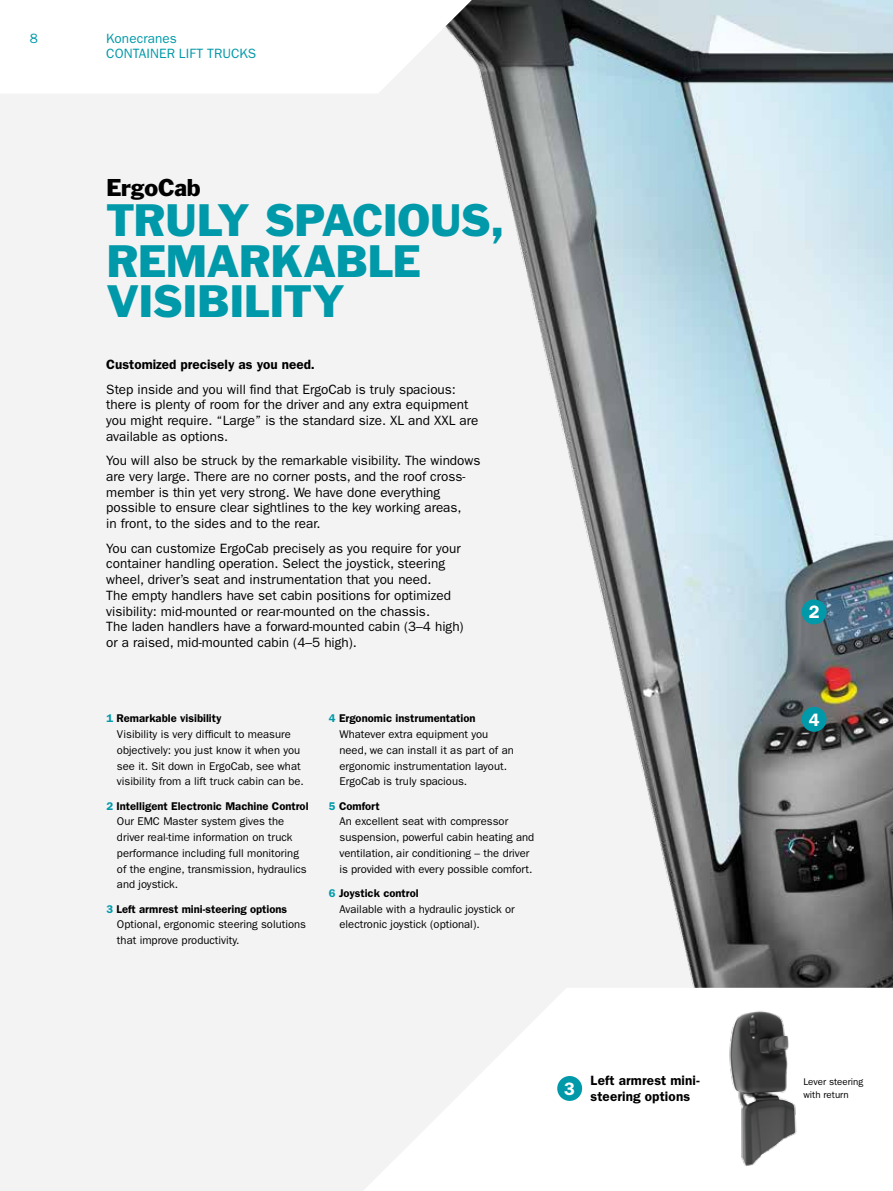
<style>
.page{position:relative;width:893px;height:1191px;background:#f3f3f4}
.page>*{position:absolute;margin:0;border:0;box-sizing:border-box;transform-origin:0 0}
.t1{font:42px/40.5px "Franklin Gothic Std";letter-spacing:-.02em;color:#0099a9}
.t2{font:22.5px "Franklin Gothic Std";letter-spacing:-.005em;color:#000}
.t3{font:600 18px "ITC Franklin Gothic Std";color:#fff}
.t4{font:13.5px/15.8px "ITC Franklin Gothic Std";color:#000}
.t5{font:600 13.5px/15.8px "ITC Franklin Gothic Std";letter-spacing:.005em;color:#000}
.t6{font:13.5px/15px "ITC Franklin Gothic Std";letter-spacing:.005em;color:#0099a9}
.t7{font:11.25px/15.8px "ITC Franklin Gothic Std";color:#000}
.t8{font:9.75px/12.8px "ITC Franklin Gothic Std";color:#000}
.s1{font-weight:600;color:#0099a9}
.s2{font-weight:600}
</style>
<div class="page">
<img style="left:472px;top:0;width:421px;height:987px">
<div style="left:802px;top:707px;width:25px;height:25px;background:#0099a9;border-radius:50%"></div>
<div style="left:802px;top:599px;width:25px;height:25px;background:#0099a9;border-radius:50%"></div>
<svg style="left:0;top:0;width:472px;height:93px;fill:#fff"></svg>
<svg style="left:364px;top:987px;width:529px;height:204px;fill:#fff"></svg>
<img style="left:724px;top:1000px;width:77px;height:167px">
<div style="left:557px;top:1076px;width:25px;height:25px;background:#0099a9;border-radius:50%"></div>
<p class="t6" style="left:30px;top:31px;width:10px">8</p>
<p class="t6" style="left:106px;top:31px;width:151px">Konecranes<br>Container Lift Trucks</p>
<h2 class="t2" style="left:106px;top:173px;width:96px">ErgoCab</h2>
<h1 class="t1" style="left:106px;top:200px;width:400px">TRULY SPACIOUS,<br>REMARKABLE<br>VISIBILITY</h1>
<p class="t5" style="left:106px;top:357px;width:210px">Customized precisely as you need.</p>
<p class="t4" style="left:106px;top:381px;width:374px">Step inside and you will find that ErgoCab is truly spacious: there is plenty of room for the driver and any extra equipment you might require. “Large” is the standard size. XL and XXL are available as options.</p>
<p class="t4" style="left:106px;top:453px;width:376px">You will also be struck by the remarkable visibility. The windows are very large. There are no corner posts, and the roof cross&shy;member is thin yet very strong. We have done everything possible to ensure clear sightlines to the key working areas,<br>in front, to the sides and to the rear.</p>
<p class="t4" style="left:106px;top:540px;width:359px">You can customize ErgoCab precisely as you require for your container handling operation. Select the joystick, steering wheel, driver’s seat and instrumentation that you need.<br>The empty handlers have set cabin positions for optimized visibility: mid-mounted or rear-mounted on the chassis.<br>The laden handlers have a forward-mounted cabin (3–4 high) or a raised, mid-mounted cabin (4–5 high).</p>
<p class="t7" style="left:117px;top:710px;width:188px;text-indent:-11px"><span class="s1">1</span> <span class="s2">Remarkable visibility<br></span>Visibility is very difficult to measure objectively: you just know it when you see it. Sit down in ErgoCab, see what visibility from a lift truck cabin can be.</p>
<p class="t7" style="left:117px;top:798px;width:193px;text-indent:-11px"><span class="s1">2</span> <span class="s2">Intelligent Electronic Machine Control </span>Our EMC Master system gives the driver real-time information on truck performance including full monitoring of the engine, transmission, hydraulics and joystick.</p>
<p class="t7" style="left:117px;top:901px;width:191px;text-indent:-11px"><span class="s1">3</span> <span class="s2">Left armrest mini-steering options<br></span>Optional, ergonomic steering solutions that improve productivity.</p>
<p class="t7" style="left:339px;top:710px;width:176px;text-indent:-11px"><span class="s1">4</span> <span class="s2">Ergonomic instrumentation<br></span>Whatever extra equipment you need, we can install it as part of an ergonomic instrumentation layout.<br>ErgoCab is truly spacious.</p>
<p class="t7" style="left:339px;top:798px;width:196px;text-indent:-11px"><span class="s1">5</span> <span class="s2">Comfort<br></span>An excellent seat with compressor suspension, powerful cabin heating and ventilation, air conditioning – the driver is provided with every possible comfort.</p>
<p class="t7" style="left:339px;top:885px;width:177px;text-indent:-11px"><span class="s1">6</span> <span class="s2">Joystick control<br></span>Available with a hydraulic joystick or electronic joystick (optional).</p>
<h3 class="t3" style="left:809px;top:601px;width:12px">2</h3>
<h3 class="t3" style="left:809px;top:708px;width:12px">4</h3>
<p class="t5" style="left:591px;top:1072px;width:111px">Left armrest mini&shy;steering options</p>
<h3 class="t3" style="left:564px;top:1077px;width:12px">3</h3>
<p class="t8" style="left:803px;top:1075px;width:61px">Lever steering with return</p>
</div>
